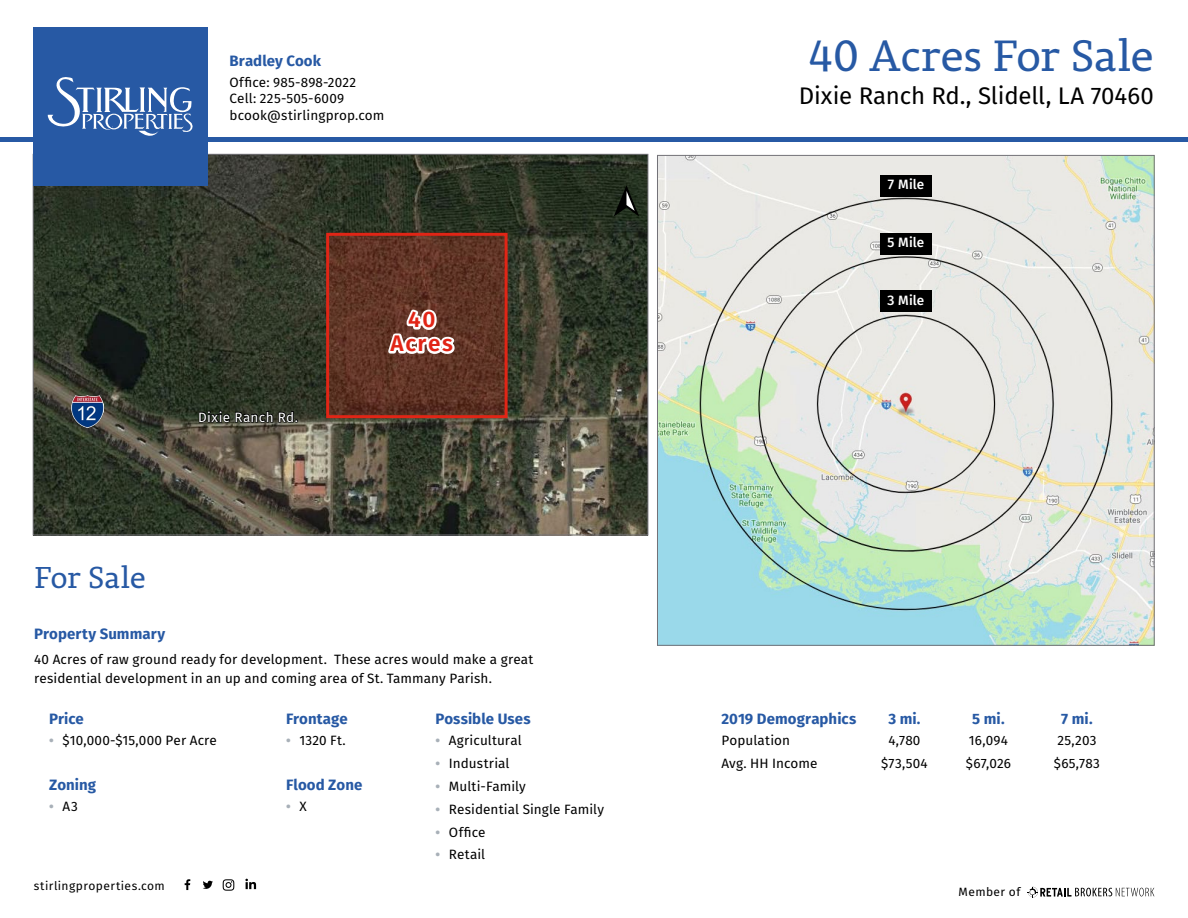
<style>
.page{position:relative;width:1188px;height:918px;background:#fff}
.page>*{position:absolute;margin:0;border:0;box-sizing:border-box;transform-origin:0 0}
.t1{font:43.5px "Permian Slab Serif Typeface";letter-spacing:-.005em;color:#2759a4}
.t2{font:30px "Permian Slab Serif Typeface";letter-spacing:-.015em;color:#2759a4}
.t3{font:24px "Fira Sans";letter-spacing:-.01em;color:#000}
.t4{font:600 22.5px/24px "Fira Sans";letter-spacing:.07em;color:#e12516;text-align:center}
.t5{font:700 15px "Fira Sans";letter-spacing:.005em;color:#2759a4}
.t6{font:13.5px/16.2px "Fira Sans";letter-spacing:.01em;color:#000}
.t7{font:500 13.5px "Fira Sans";letter-spacing:.005em;color:#fff}
.t8{font:13.5px "Fira Sans";letter-spacing:.025em;color:#fff}
.t9{font:700 13.5px "Fira Sans";color:#a8b0b8}
.t10{font:12px "Fira Sans";letter-spacing:.03em;color:#000}
.s1{font-weight:700;color:#a8b0b8}
.s2{font-weight:400;color:#000}
</style>
<div class="page">
<img style="left:35px;top:156px;width:611px;height:377px">
<img style="left:71px;top:395px;width:33px;height:33px">
<svg style="left:330px;top:237px;width:174px;height:177px;background:#5e3325"></svg>
<div style="left:326px;top:233px;width:182px;height:185px;border:3px solid #e12516"></div>
<svg style="left:384px;top:306px;width:74px;height:56px"></svg>
<svg style="left:198px;top:410px;width:100px;height:14px"></svg>
<img style="left:659px;top:157px;width:493px;height:487px">
<div style="left:880px;top:175px;width:52px;height:22px;background:#000"></div>
<div style="left:880px;top:233px;width:52px;height:21px;background:#000"></div>
<div style="left:880px;top:291px;width:52px;height:21px;background:#000"></div>
<svg style="left:614px;top:185px;width:25px;height:32px"></svg>
<hr style="left:0;top:138px;width:1188px;height:4px;background:#2759a4">
<div style="left:33px;top:27px;width:174px;height:159px;background:#2759a4"></div>
<svg style="left:48px;top:77px;width:145px;height:59px"></svg>
<svg style="left:1027px;top:887px;width:127px;height:11px"></svg>
<svg style="left:185px;top:879px;width:5px;height:11px"></svg>
<svg style="left:203px;top:881px;width:10px;height:8px"></svg>
<svg style="left:223px;top:879px;width:11px;height:12px"></svg>
<svg style="left:245px;top:879px;width:11px;height:10px"></svg>
<p class="t5" style="left:230px;top:50px;width:93px">Bradley Cook</p>
<p class="t6" style="left:230px;top:74px;width:156px">Office: 985-898-2022<br>Cell: 225-505-6009 bcook@stirlingprop.com</p>
<p class="t8" style="left:198px;top:408px;width:101px">Dixie Ranch Rd.</p>
<h2 class="t2" style="left:34px;top:553px;width:113px">For Sale</h2>
<h3 class="t4" style="left:391px;top:307px;width:64px">40<br>Acres</h3>
<p class="t5" style="left:34px;top:624px;width:133px">Property Summary</p>
<p class="t6" style="left:34px;top:649px;width:501px;line-height:19.2px">40 Acres of raw ground ready for development. These acres would make a great residential development in an up and coming area of St. Tammany Parish.</p>
<p class="t5" style="left:49px;top:708px;width:36px">Price</p>
<p class="t6" style="left:49px;top:732px;width:169px"><span class="s1">•</span> $10,000-$15,000 Per Acre</p>
<p class="t5" style="left:49px;top:774px;width:48px">Zoning</p>
<p class="t6" style="left:49px;top:798px;width:30px"><span class="s1">•</span> A3</p>
<p class="t5" style="left:435px;top:708px;width:97px">Possible Uses</p>
<p class="t6" style="left:435px;top:732px;width:88px"><span class="s1">•</span> Agricultural</p>
<p class="t6" style="left:435px;top:755px;width:76px"><span class="s1">•</span> Industrial</p>
<p class="t6" style="left:435px;top:778px;width:92px"><span class="s1">•</span> Multi-Family</p>
<p class="t6" style="left:435px;top:801px;width:170px"><span class="s1">•</span> Residential Single Family</p>
<p class="t6" style="left:435px;top:824px;width:52px"><span class="s1">•</span> Office</p>
<p class="t6" style="left:435px;top:847px;width:51px"><span class="s1">•</span> Retail</p>
<p class="t5" style="left:286px;top:708px;width:63px">Frontage</p>
<p class="t6" style="left:286px;top:732px;width:61px"><span class="s1">•</span> 1320 Ft.</p>
<p class="t5" style="left:286px;top:774px;width:78px">Flood Zone</p>
<p class="t9" style="left:286px;top:797px;width:22px">• <span class="s2">X</span></p>
<p class="t10" style="left:34px;top:877px;width:133px">stirlingproperties.com</p>
<h1 class="t1" style="left:809px;top:21px;width:346px">40 Acres For Sale</h1>
<h3 class="t3" style="left:799px;top:78px;width:357px">Dixie Ranch Rd., Slidell, LA 70460</h3>
<p class="t7" style="left:887px;top:175px;width:39px">7 Mile</p>
<p class="t7" style="left:887px;top:233px;width:39px">5 Mile</p>
<p class="t7" style="left:887px;top:291px;width:39px">3 Mile</p>
<p class="t5" style="left:721px;top:708px;width:137px">2019 Demographics</p>
<p class="t5" style="left:888px;top:708px;width:34px">3 mi.</p>
<p class="t5" style="left:972px;top:708px;width:34px">5 mi.</p>
<p class="t5" style="left:1061px;top:708px;width:33px">7 mi.</p>
<p class="t6" style="left:721px;top:732px;width:70px">Population</p>
<p class="t6" style="left:888px;top:732px;width:34px">4,780</p>
<p class="t6" style="left:969px;top:732px;width:40px">16,094</p>
<p class="t6" style="left:1057px;top:732px;width:41px">25,203</p>
<p class="t6" style="left:721px;top:755px;width:98px">Avg. HH Income</p>
<p class="t6" style="left:881px;top:755px;width:48px">$73,504</p>
<p class="t6" style="left:966px;top:755px;width:46px">$67,026</p>
<p class="t6" style="left:1054px;top:755px;width:47px">$65,783</p>
<p class="t10" style="left:959px;top:884px;width:63px">Member of</p>
</div>
